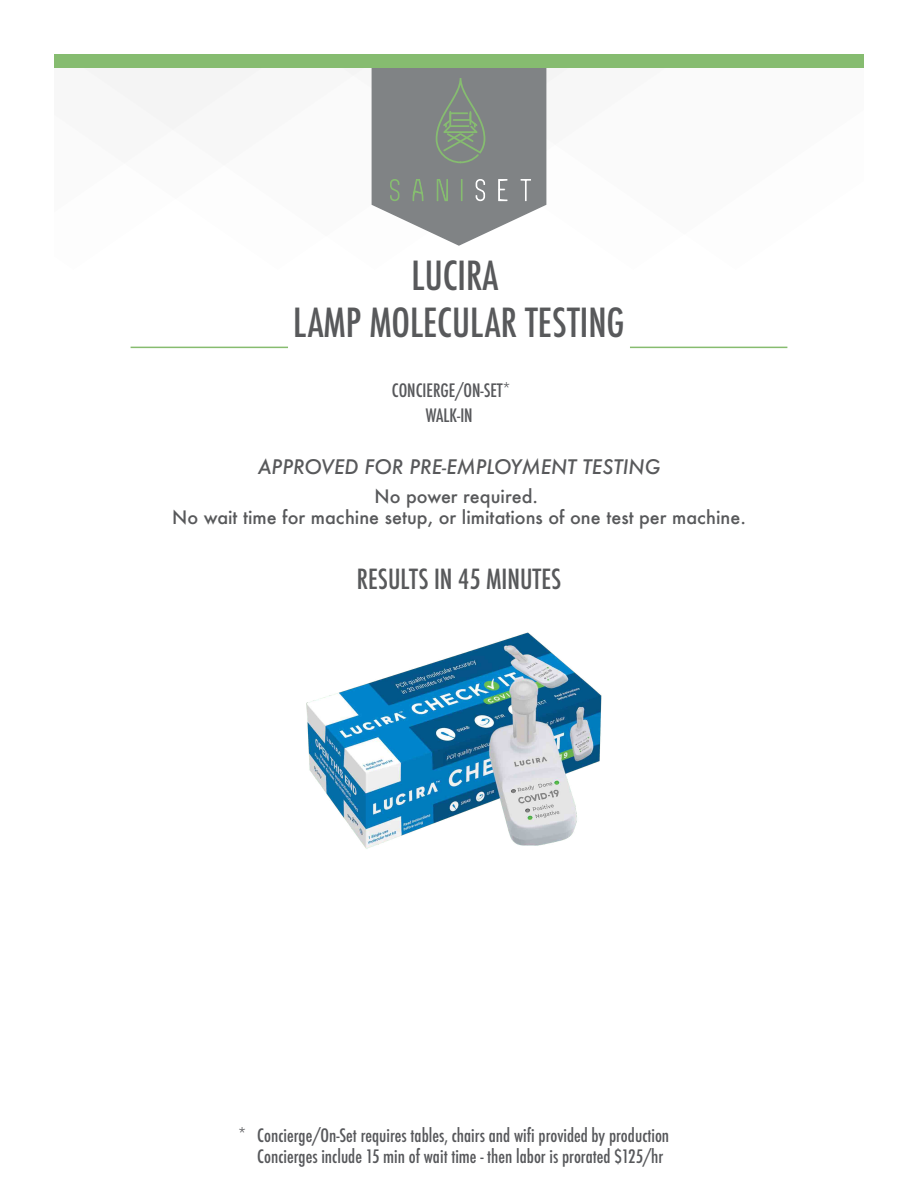
<style>
.page{position:relative;width:918px;height:1188px;background:#fff}
.page>*{position:absolute;margin:0;border:0;box-sizing:border-box;transform-origin:0 0}
.t1{font:500 condensed 39px/46.8px "Futura";color:#58595b;text-align:center}
.t2{font:500 condensed 27px "Futura";color:#58595b}
.t3{font:italic 500 19.5px "Futura";color:#58595b}
.t4{font:500 condensed 18px/21.6px "Futura";color:#57585b}
.t5{font:500 18px/21.6px "Futura";color:#58595b;text-align:center}
</style>
<div class="page">
<hr style="left:131px;top:347px;width:157px;height:1px;background:#87bc6f">
<hr style="left:630px;top:347px;width:157px;height:1px;background:#87bc6f">
<svg style="left:85px;top:68px;width:482px;height:137px"></svg>
<div style="left:54px;top:54px;width:810px;height:14px;background:#86bc70"></div>
<svg style="left:372px;top:68px;width:174px;height:178px"></svg>
<img style="left:306px;top:632px;width:296px;height:217px">
<h1 class="t1" style="left:293px;top:252px;width:333px">LUCIRA<br>LAMP MOLECULAR TESTING</h1>
<p class="t4" style="left:392px;top:377px;width:120px;line-height:25.5px;text-align:center">CONCIERGE/ON-SET*<br>WALK-IN</p>
<p class="t3" style="left:258px;top:453px;width:404px">APPROVED FOR PRE-EMPLOYMENT TESTING</p>
<p class="t5" style="left:172px;top:485px;width:575px">No power required.<br>No wait time for machine setup, or limitations of one test per machine.</p>
<h2 class="t2" style="left:357px;top:562px;width:206px">RESULTS IN 45 MINUTES</h2>
<p class="t4" style="left:257px;top:1124px;width:413px;text-indent:-19px">* Concierge/On-Set requires tables, chairs and wifi provided by production<br>Concierges include 15 min of wait time - then labor is prorated $125/hr</p>
</div>
